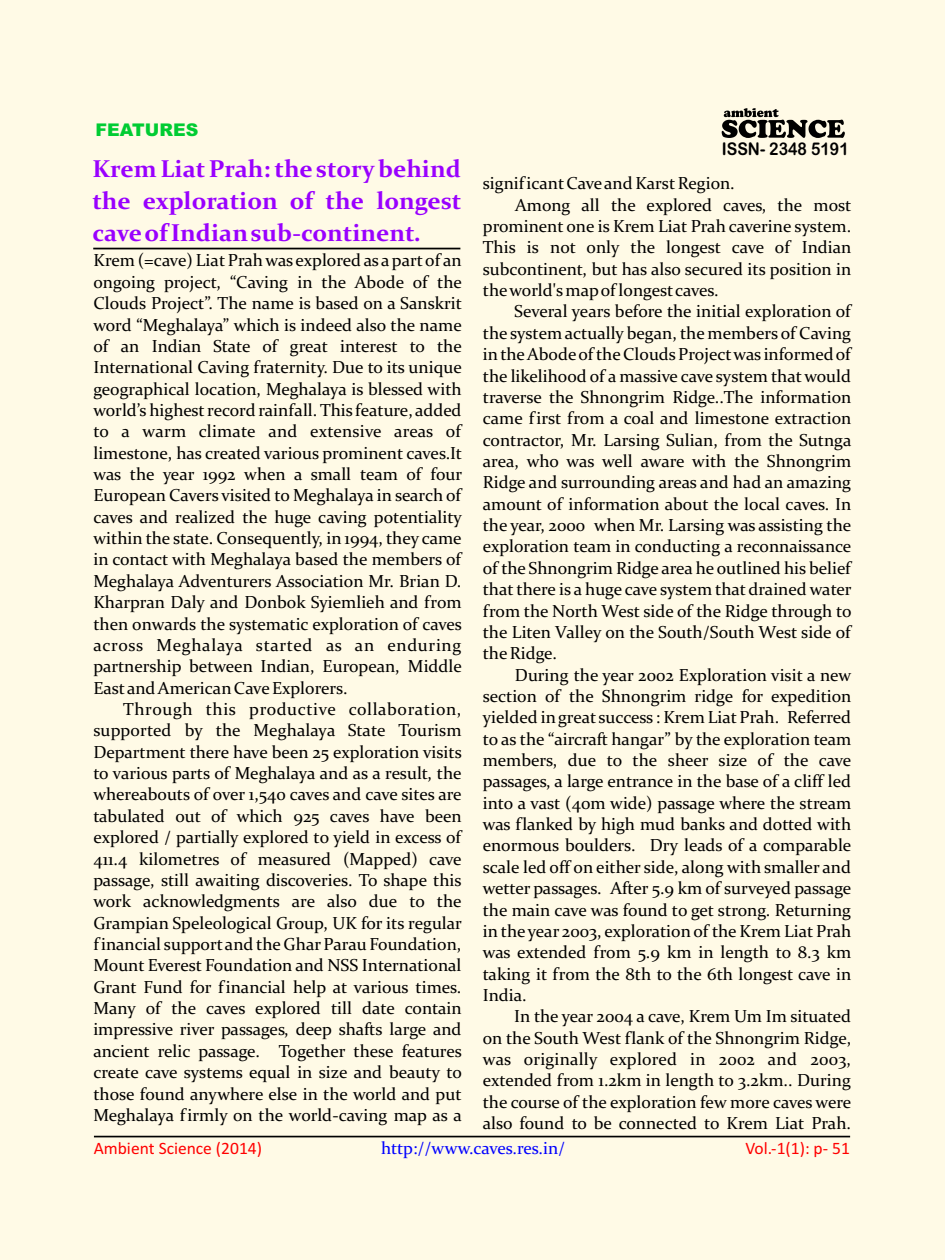
<style>
.page{position:relative;width:945px;height:1260px;background:#fffae6}
.page>*{position:absolute;margin:0;border:0;box-sizing:border-box;transform-origin:0 0}
.t1{font:700 24.5px/32.2px "Constantia";color:#90f;text-align:justify}
.t2{font:17.5px/21.3px "Constantia";color:#000;text-align:justify}
.t3{font:17.5px "Calibri";color:#f00}
.t4{font:17.5px "Constantia";color:#00f}
.t5{font:17.5px "Arial Rounded MT Bold";color:#000;scale:.91 1}
.t6{font:900 17.5px "Arial";color:#0c3}
</style>
<div class="page">
<svg style="left:722px;top:108px;width:123px;height:30px"></svg>
<hr style="left:93px;top:248px;width:367px;height:1px;background:#000">
<hr style="left:94px;top:1136px;width:756px;height:1px;background:#000">
<p class="t6" style="left:95px;top:124px;width:104px">FEATURES</p>
<h1 class="t1" style="left:92px;top:155px;width:371px">Krem Liat Prah: thestory behind the exploration of the longest cave ofIndian sub-continent.</h1>
<p class="t2" style="left:93px;top:251px;width:370px">Krem (=cave) Liat Prah was explored as a part of an ongoing project, “Caving in the Abode of the Clouds Project”. The name is based on a Sanskrit word “Meghalaya” which is indeed also the name of an Indian State of great interest to the International Caving fraternity. Due to its unique geographical location, Meghalaya is blessed with world’s highest record rainfall. This feature, added to a warm climate and extensive areas of limestone, has created various prominent caves.It was the year 1992 when a small team of four European Cavers visited to Meghalaya in search of caves and realized the huge caving potentiality within the state. Consequently, in 1994, they came in contact with Meghalaya based the members of Meghalaya Adventurers Association Mr. Brian D.<br>Kharpran Daly and Donbok Syiemlieh and from then onwards the systematic exploration of caves across Meghalaya started as an enduring partnership between Indian, European, Middle Eastand American Cave Explorers.</p>
<p class="t2" style="left:93px;top:700px;width:370px;text-indent:30px">Through this productive collaboration, supported by the Meghalaya State Tourism Department there have been 25 exploration visits to various parts of Meghalaya and as a result, the whereabouts of over 1,540 caves and cave sites are tabulated out of which 925 caves have been explored / partially explored to yield in excess of 411.4 kilometres of measured (Mapped) cave passage, still awaiting discoveries. To shape this work acknowledgments are also due to the Grampian Speleological Group, UK for its regular financial supportand the Ghar Parau Foundation, Mount Everest Foundation and NSS International Grant Fund for financial help at various times.<br>Many of the caves explored till date contain impressive river passages, deep shafts large and ancient relic passage. Together these features create cave systems equal in size and beauty to those found anywhere else in the world and put Meghalaya firmly on the world-caving map as a</p>
<p class="t5" style="left:722px;top:142px;width:141px">ISSN- 2348 5191</p>
<p class="t2" style="left:483px;top:174px;width:253px">significant Caveand Karst Region.</p>
<p class="t2" style="left:515px;top:196px;width:338px">Among all the explored caves, the most</p>
<p class="t2" style="left:483px;top:217px;width:370px">prominent one is Krem Liat Prah caverine system.</p>
<p class="t2" style="left:483px;top:238px;width:370px">This is not only the longest cave of Indian</p>
<p class="t2" style="left:483px;top:260px;width:370px">subcontinent, but has also secured its position in</p>
<p class="t2" style="left:483px;top:281px;width:237px">the world'smap of longest caves.</p>
<p class="t2" style="left:514px;top:302px;width:338px">Several years before the initial exploration of</p>
<p class="t2" style="left:483px;top:324px;width:370px">the systemactually began, the members of Caving</p>
<p class="t2" style="left:483px;top:345px;width:369px">in theAbodeof the Clouds Projectwas informed of</p>
<p class="t2" style="left:483px;top:366px;width:370px">the likelihood of a massive cave system that would</p>
<p class="t2" style="left:483px;top:388px;width:370px">traverse the Shnongrim Ridge..The information</p>
<p class="t2" style="left:483px;top:409px;width:370px">came first from a coal and limestone extraction</p>
<p class="t2" style="left:483px;top:431px;width:370px">contractor, Mr. Larsing Sulian, from the Sutnga</p>
<p class="t2" style="left:483px;top:452px;width:370px">area, who was well aware with the Shnongrim</p>
<p class="t2" style="left:483px;top:473px;width:370px">Ridge and surrounding areas and had an amazing</p>
<p class="t2" style="left:483px;top:495px;width:370px">amount of information about the local caves. In</p>
<p class="t2" style="left:483px;top:516px;width:370px">the year, 2000 when Mr. Larsing was assisting the</p>
<p class="t2" style="left:483px;top:537px;width:370px">exploration team in conducting a reconnaissance</p>
<p class="t2" style="left:483px;top:559px;width:369px">of the Shnongrim Ridge area he outlined his belief</p>
<p class="t2" style="left:483px;top:580px;width:370px">that there is a huge cave system that drained water</p>
<p class="t2" style="left:483px;top:601px;width:370px">from the North West side of the Ridge through to</p>
<p class="t2" style="left:483px;top:623px;width:369px">the Liten Valley on the South/South West side of</p>
<p class="t2" style="left:483px;top:644px;width:76px">the Ridge.</p>
<p class="t2" style="left:515px;top:666px;width:338px">During the year 2002 Exploration visit a new</p>
<p class="t2" style="left:483px;top:687px;width:370px">section of the Shnongrim ridge for expedition</p>
<p class="t2" style="left:483px;top:708px;width:370px">yielded ingreat success : Krem Liat Prah. Referred</p>
<p class="t2" style="left:483px;top:730px;width:370px">to as the “aircraft hangar” by the exploration team</p>
<p class="t2" style="left:483px;top:751px;width:370px">members, due to the sheer size of the cave</p>
<p class="t2" style="left:483px;top:772px;width:370px">passages, a large entrance in the base of a cliff led</p>
<p class="t2" style="left:483px;top:794px;width:370px">into a vast (40m wide) passage where the stream</p>
<p class="t2" style="left:483px;top:815px;width:370px">was flanked by high mud banks and dotted with</p>
<p class="t2" style="left:483px;top:836px;width:370px">enormous boulders. Dry leads of a comparable</p>
<p class="t2" style="left:483px;top:858px;width:370px">scale led off on either side, along with smaller and</p>
<p class="t2" style="left:483px;top:879px;width:370px">wetter passages. After 5.9 km of surveyed passage</p>
<p class="t2" style="left:483px;top:901px;width:370px">the main cave was found to get strong. Returning</p>
<p class="t2" style="left:483px;top:922px;width:370px">in the year 2003, exploration of the Krem Liat Prah</p>
<p class="t2" style="left:483px;top:943px;width:370px">was extended from 5.9 km in length to 8.3 km</p>
<p class="t2" style="left:483px;top:965px;width:370px">taking it from the 8th to the 6th longest cave in</p>
<p class="t2" style="left:483px;top:986px;width:45px">India.</p>
<p class="t2" style="left:514px;top:1007px;width:338px">In the year 2004 a cave, Krem Um Im situated</p>
<p class="t2" style="left:483px;top:1029px;width:370px">on the South West flank of the Shnongrim Ridge,</p>
<p class="t2" style="left:483px;top:1050px;width:370px">was originally explored in 2002 and 2003,</p>
<p class="t2" style="left:483px;top:1071px;width:370px">extended from 1.2km in length to 3.2km.. During</p>
<p class="t2" style="left:483px;top:1093px;width:370px">the course of the exploration few more caves were</p>
<p class="t2" style="left:483px;top:1114px;width:370px">also found to be connected to Krem Liat Prah.</p>
<p class="t3" style="left:94px;top:1141px;width:170px">Ambient Science (2014)</p>
<p class="t4" style="left:381px;top:1141px;width:186px">http://www.caves.res.in/</p>
<p class="t3" style="left:745px;top:1141px;width:106px">Vol.-1(1): p- 51</p>
</div>
